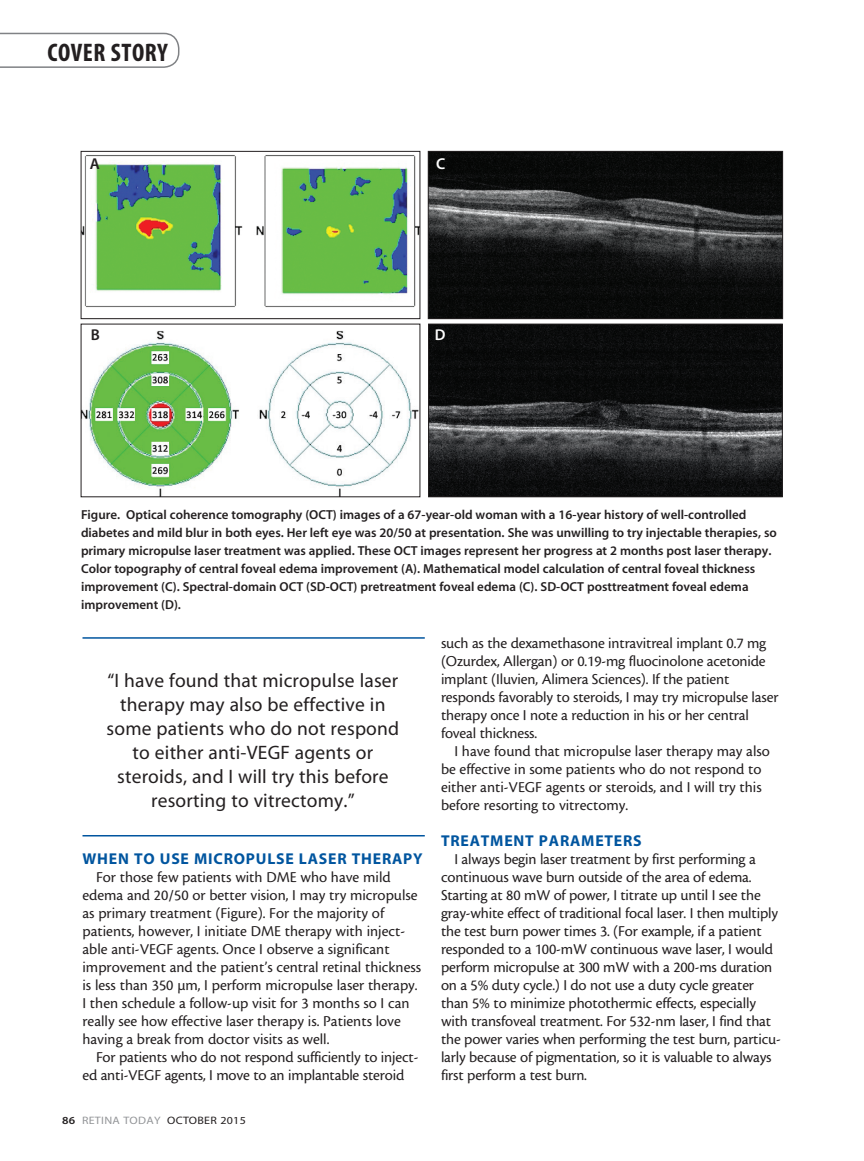
<style>
.page{position:relative;width:864px;height:1161px;background:#fff}
.page>*{position:absolute;margin:0;border:0;box-sizing:border-box;transform-origin:0 0}
.t1{font:25.5px "Myriad MM 700 300";letter-spacing:.02em;color:#231f20}
.pullquote{font:19.5px/24px "Myriad MM 400 600";letter-spacing:.01em;color:#231f20;text-align:center}
.body{font:15.75px/18px "Cronos MM 408 10";letter-spacing:-.01em;color:#231f20}
.subhead{font:15.75px "Myriad MM 700 600";letter-spacing:.05em;color:#01559f}
.t2{font:15.75px "Myriad MM 565 600";color:#231f20}
.t3{font:15.75px "Myriad MM 565 600";color:#fff}
.t4{font:13.05px/18px "Myriad MM 565 600";color:#231f20}
.t5{font:10.8px "Myriad MM 400 600";letter-spacing:.025em;color:#939598;scale:1.11 1}
.s1{font-family:"Myriad MM 565 600";color:#231f20}
.s2{color:#231f20}
</style>
<div class="page">
<svg style="left:0;top:33px;width:179px;height:35px"></svg>
<hr style="left:82px;top:637px;width:343px;height:2px;background:#01559f">
<hr style="left:82px;top:835px;width:343px;height:2px;background:#01559f">
<img style="left:83px;top:330px;width:335px;height:165px">
<img style="left:430px;top:153px;width:351px;height:164px">
<div style="left:428px;top:151px;width:355px;height:168px;border:1px solid #231f20"></div>
<img style="left:430px;top:326px;width:351px;height:169px">
<div style="left:428px;top:324px;width:355px;height:173px;border:1px solid #231f20"></div>
<img style="left:83px;top:155px;width:335px;height:153px">
<div style="left:81px;top:151px;width:339px;height:168px;border:1px solid #231f20"></div>
<h1 class="t1" style="left:48px;top:40px;width:122px">COVER STORY</h1>
<p class="t2" style="left:90px;top:156px;width:12px">A</p>
<p class="t2" style="left:91px;top:327px;width:11px">B</p>
<p class="t3" style="left:436px;top:156px;width:11px">C</p>
<p class="t3" style="left:435px;top:327px;width:12px">D</p>
<p class="t4" style="left:81px;top:506px;width:697px">Figure. Optical coherence tomography (OCT) images of a 67-year-old woman with a 16-year history of well-controlled diabetes and mild blur in both eyes. Her left eye was 20/50 at presentation. She was unwilling to try injectable therapies, so primary micropulse laser treatment was applied. These OCT images represent her progress at 2 months post laser therapy.<br>Color topography of central foveal edema improvement (A). Mathematical model calculation of central foveal thickness improvement (C). Spectral-domain OCT (SD-OCT) pretreatment foveal edema (C). SD-OCT posttreatment foveal edema improvement (D).</p>
<p class="pullquote" style="left:107px;top:669px;width:294px">“I have found that micropulse laser therapy may also be effective in some patients who do not respond to either anti-VEGF agents or steroids, and I will try this before resorting to vitrectomy.”</p>
<p class="subhead" style="left:82px;top:851px;width:342px">WHEN TO USE MICROPULSE LASER THERAPY</p>
<p class="body" style="left:82px;top:868px;width:340px;text-indent:14px">For those few patients with DME who have mild edema and 20/50 or better vision, I may try micropulse as primary treatment (Figure). For the majority of patients, however, I initiate DME therapy with inject&shy;able anti-VEGF agents. Once I observe a significant improvement and the patient’s central retinal thickness is less than 350 µm, I perform micropulse laser therapy.<br>I then schedule a follow-up visit for 3 months so I can really see how effective laser therapy is. Patients love having a break from doctor visits as well.</p>
<p class="body" style="left:82px;top:1048px;width:338px;text-indent:14px">For patients who do not respond sufficiently to inject&shy;ed anti-VEGF agents, I move to an implantable steroid</p>
<p class="t5" style="left:62px;top:1115px;width:167px"><span class="s1">86</span> RETINA TODAY <span class="s2">OCTOBER 2015</span></p>
<p class="body" style="left:441px;top:634px;width:339px">such as the dexamethasone intravitreal implant 0.7 mg (Ozurdex, Allergan) or 0.19-mg fluocinolone acetonide implant (Iluvien, Alimera Sciences). If the patient responds favorably to steroids, I may try micropulse laser therapy once I note a reduction in his or her central foveal thickness.</p>
<p class="body" style="left:441px;top:742px;width:330px;text-indent:14px">I have found that micropulse laser therapy may also be effective in some patients who do not respond to either anti-VEGF agents or steroids, and I will try this before resorting to vitrectomy.</p>
<p class="subhead" style="left:441px;top:833px;width:202px">TREATMENT PARAMETERS</p>
<p class="body" style="left:441px;top:850px;width:341px;text-indent:14px">I always begin laser treatment by first performing a continuous wave burn outside of the area of edema.<br>Starting at 80 mW of power, I titrate up until I see the gray-white effect of traditional focal laser. I then multiply the test burn power times 3. (For example, if a patient responded to a 100-mW continuous wave laser, I would perform micropulse at 300 mW with a 200-ms duration on a 5% duty cycle.) I do not use a duty cycle greater than 5% to minimize photothermic effects, especially with transfoveal treatment. For 532-nm laser, I find that the power varies when performing the test burn, particu&shy;larly because of pigmentation, so it is valuable to always first perform a test burn.</p>
</div>
